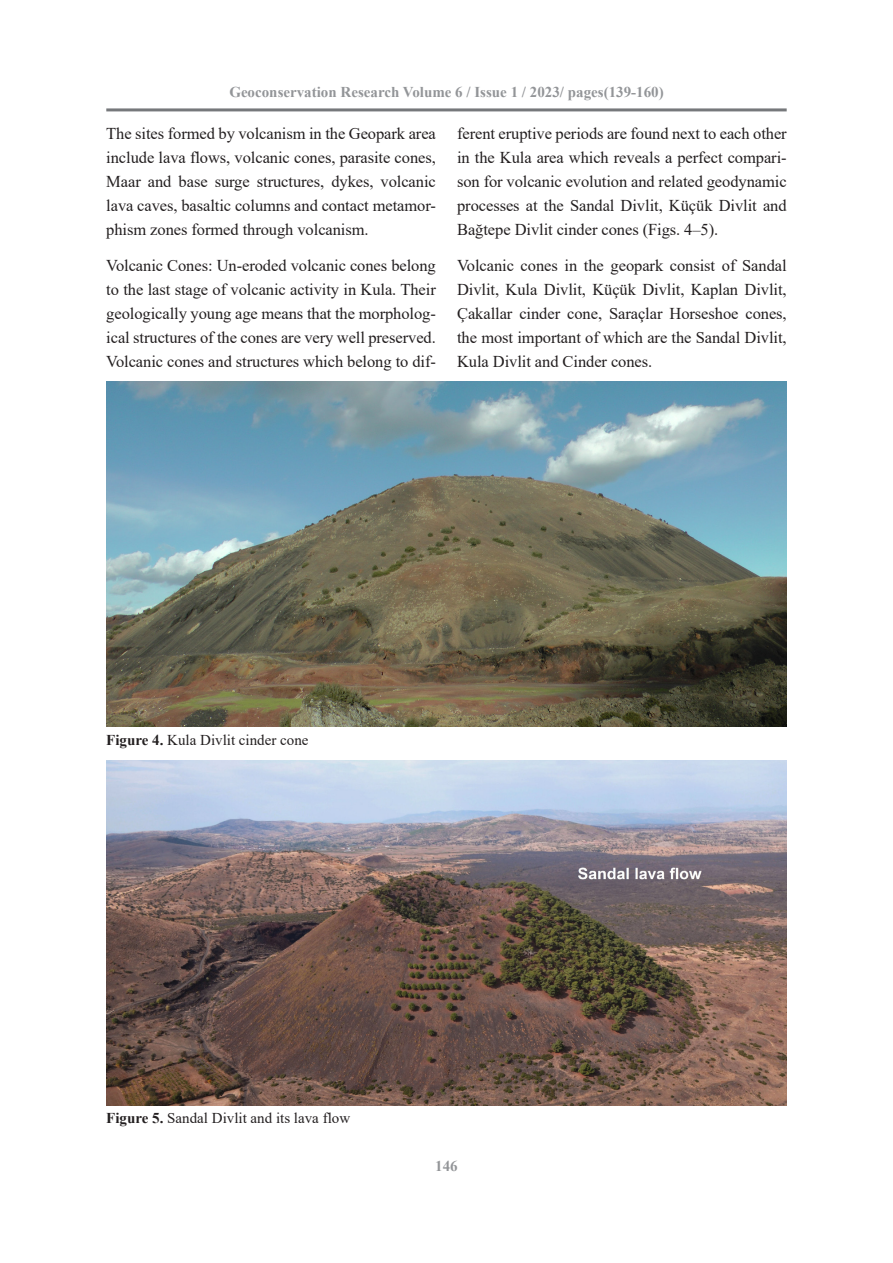
<style>
.page{position:relative;width:893px;height:1263px;background:#fff}
.page>*{position:absolute;margin:0;border:0;box-sizing:border-box;transform-origin:0 0}
.t1{font:16.5px/24px "Times New Roman";letter-spacing:-.005em;color:#231f20;text-align:justify}
.t2{font:15px "Times New Roman";color:#231f20}
.t3{font:700 15px "Times New Roman";color:#939598}
.s1{font-weight:700}
</style>
<div class="page">
<hr style="left:106px;top:108px;width:681px;height:3px;background:#76787b">
<img style="left:106px;top:382px;width:681px;height:345px">
<img style="left:106px;top:761px;width:681px;height:345px">
<p class="t3" style="left:229px;top:82px;width:436px">Geoconservation Research Volume 6 / Issue 1 / 2023/ pages(139-160)</p>
<p class="t1" style="left:106px;top:121px;width:331px">The sites formed by volcanism in the Geopark area include lava flows, volcanic cones, parasite cones, Maar and base surge structures, dykes, volcanic lava caves, basaltic columns and contact metamor&shy;phism zones formed through volcanism.</p>
<p class="t1" style="left:106px;top:253px;width:331px">Volcanic Cones: Un-eroded volcanic cones belong to the last stage of volcanic activity in Kula. Their geologically young age means that the morpholog&shy;ical structures of the cones are very well preserved.<br>Volcanic cones and structures which belong to dif-</p>
<p class="t1" style="left:457px;top:121px;width:331px">ferent eruptive periods are found next to each other in the Kula area which reveals a perfect compari&shy;son for volcanic evolution and related geodynamic processes at the Sandal Divlit, Küçük Divlit and Bağtepe Divlit cinder cones (Figs. 4–5).</p>
<p class="t1" style="left:457px;top:253px;width:331px">Volcanic cones in the geopark consist of Sandal Divlit, Kula Divlit, Küçük Divlit, Kaplan Divlit, Çakallar cinder cone, Saraçlar Horseshoe cones, the most important of which are the Sandal Divlit, Kula Divlit and Cinder cones.</p>
<p class="t2" style="left:106px;top:730px;width:204px"><span class="s1">Figure 4.</span> Kula Divlit cinder cone</p>
<p class="t2" style="left:106px;top:1108px;width:245px"><span class="s1">Figure 5.</span> Sandal Divlit and its lava flow</p>
<p class="t3" style="left:435px;top:1156px;width:24px">146</p>
</div>
